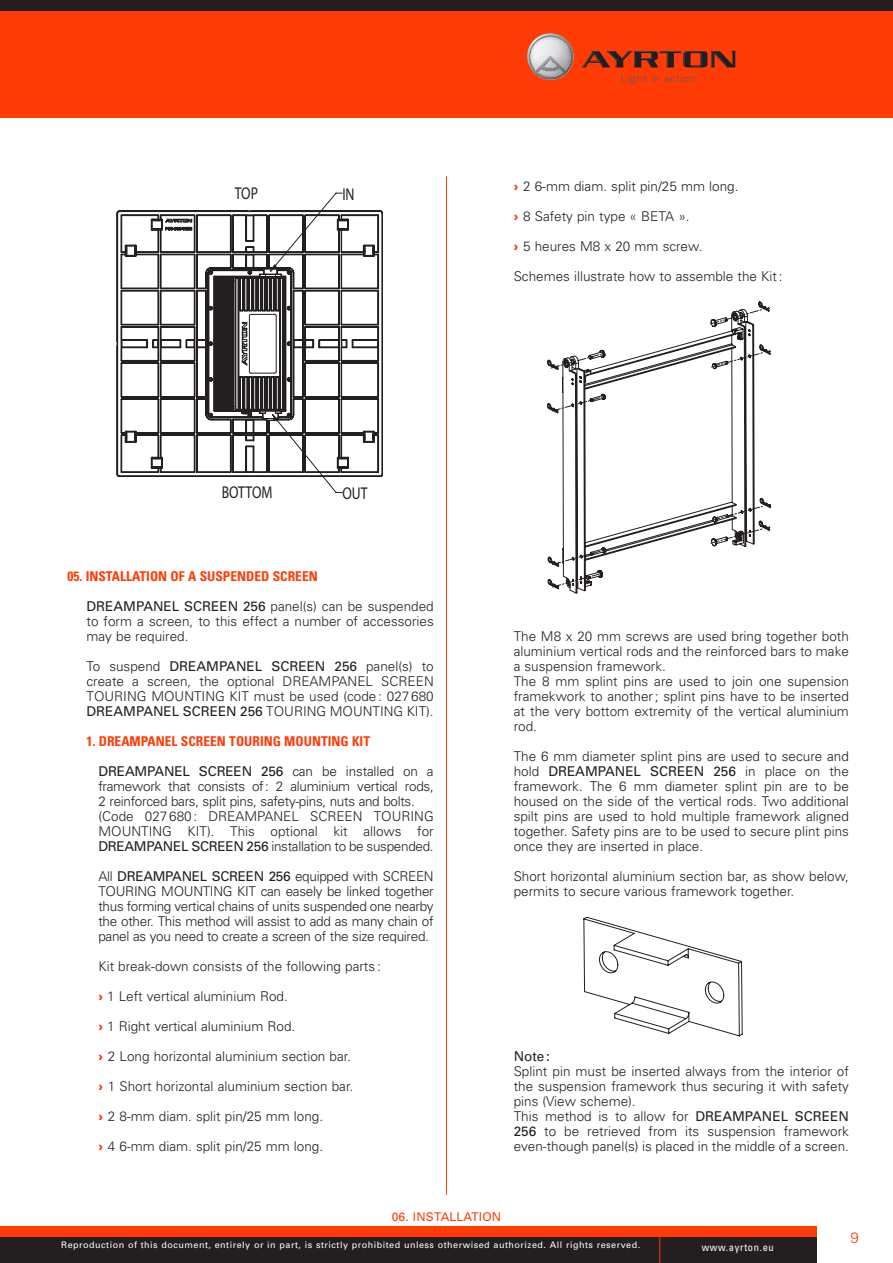
<style>
.page{position:relative;width:893px;height:1263px;background:#fff}
.page>*{position:absolute;margin:0;border:0;box-sizing:border-box;transform-origin:0 0}
.t1{font:17.1px "Myriad";color:#231f20;scale:.8 1}
.t2{font:300 15px "Univers";color:#ff3c06}
.t3{font:300 13.5px/15px "Univers";color:#231f20;text-align:justify}
.t4{font:300 13.5px/15px "Univers";letter-spacing:-.02em;color:#231f20}
.t5{font:700 condensed 13.5px "Univers";color:#ff3c06}
.t6{font:13.5px "Univers";color:#231f20}
.t7{font:12px "Univers";letter-spacing:.015em;color:#ff3c06}
.t8{font:condensed 10.5px "Univers";letter-spacing:.06em;color:#fff}
.t9{font:9px "Univers";letter-spacing:.055em;color:#fff}
.s1{font-weight:900;color:#ff3c06}
.s2{font-weight:400}
</style>
<div class="page">
<div style="left:0;top:9px;width:893px;height:108px;background:#ff3c06"></div>
<div style="left:0;top:0;width:893px;height:10px;background:#231f20"></div>
<hr style="left:446px;top:176px;width:1px;height:1019px;background:#ff3c06">
<svg style="left:584px;top:917px;width:158px;height:119px"></svg>
<svg style="left:548px;top:302px;width:222px;height:283px"></svg>
<svg style="left:562px;top:309px;width:189px;height:276px"></svg>
<svg style="left:549px;top:343px;width:184px;height:250px"></svg>
<svg style="left:117px;top:211px;width:266px;height:266px"></svg>
<svg style="left:121px;top:214px;width:258px;height:259px"></svg>
<svg style="left:582px;top:51px;width:154px;height:16px"></svg>
<svg style="left:621px;top:75px;width:25px;height:9px"></svg>
<svg style="left:652px;top:75px;width:43px;height:7px"></svg>
<svg style="left:527px;top:33px;width:47px;height:47px"></svg>
<div style="left:0;top:1234px;width:816px;height:29px;background:#231f20"></div>
<div style="left:0;top:1226px;width:816px;height:10px;background:#ff3c06"></div>
<svg style="left:659px;top:1236px;width:1px;height:27px"></svg>
<p class="t1" style="left:235px;top:187px;width:30px">TOP</p>
<p class="t1" style="left:342px;top:187px;width:17px">IN</p>
<p class="t3" style="left:514px;top:179px;width:226px"><span class="s1">›</span> 2 6-mm diam. split pin/25 mm long.</p>
<p class="t3" style="left:514px;top:209px;width:177px"><span class="s1">›</span> 8 Safety pin type « BETA ».</p>
<p class="t3" style="left:514px;top:239px;width:190px"><span class="s1">›</span> 5 heures M8 x 20 mm screw.</p>
<p class="t3" style="left:514px;top:269px;width:270px">Schemes illustrate how to assemble the Kit :</p>
<p class="t1" style="left:222px;top:486px;width:65px">BOTTOM</p>
<p class="t1" style="left:342px;top:487px;width:33px">OUT</p>
<p class="t5" style="left:67px;top:571px;width:252px">05. INSTALLATION OF A SUSPENDED SCREEN</p>
<p class="t3" style="left:87px;top:599px;width:349px"><span class="s2">DREAMPANEL SCREEN 256</span> panel(s) can be suspended to form a screen, to this effect a number of accessories may be required.</p>
<p class="t3" style="left:87px;top:659px;width:349px">To suspend <span class="s2">DREAMPANEL SCREEN 256</span> panel(s) to create a screen, the optional DREAMPANEL SCREEN TOURING MOUNTING KIT must be used (code : 027 680<br><span class="s2">DREAMPANEL SCREEN 256</span> TOURING MOUNTING KIT).</p>
<p class="t5" style="left:87px;top:736px;width:285px">1. DREAMPANEL SCREEN TOURING MOUNTING KIT</p>
<p class="t4" style="left:98px;top:764px;width:337px"><span class="s2">DREAMPANEL SCREEN 256</span> can be installed on a framework that consists of: 2 aluminium vertical rods, 2 reinforced bars, split pins, safety-pins, nuts and bolts. (Code 027 680 : DREAMPANEL SCREEN TOURING MOUNTING KIT). This optional kit allows for <span class="s2">DREAMPANEL SCREEN 256</span> installation to be suspended.</p>
<p class="t3" style="left:98px;top:869px;width:337px">All <span class="s2">DREAMPANEL SCREEN 256</span> equipped with SCREEN TOURING MOUNTING KIT can easely be linked together thus forming vertical chains of units suspended one nearby the other. This method will assist to add as many chain of panel as you need to create a screen of the size required.</p>
<p class="t3" style="left:98px;top:959px;width:284px">Kit break-down consists of the following parts :</p>
<p class="t3" style="left:98px;top:989px;width:191px"><span class="s1">›</span> 1 Left vertical aluminium Rod.</p>
<p class="t3" style="left:98px;top:1019px;width:198px"><span class="s1">›</span> 1 Right vertical aluminium Rod.</p>
<p class="t3" style="left:98px;top:1049px;width:254px"><span class="s1">›</span> 2 Long horizontal aluminium section bar.</p>
<p class="t3" style="left:98px;top:1079px;width:256px"><span class="s1">›</span> 1 Short horizontal aluminium section bar.</p>
<p class="t3" style="left:98px;top:1109px;width:226px"><span class="s1">›</span> 2 8-mm diam. split pin/25 mm long.</p>
<p class="t3" style="left:98px;top:1139px;width:226px"><span class="s1">›</span> 4 6-mm diam. split pin/25 mm long.</p>
<p class="t3" style="left:514px;top:629px;width:337px;text-align:left">The M8 x 20 mm screws are used bring together both aluminium vertical rods and the reinforced bars to make a suspension framework.<br>The 8 mm splint pins are used to join one supension framekwork to another ; splint pins have to be inserted at the very bottom extremity of the vertical aluminium rod.</p>
<p class="t3" style="left:514px;top:749px;width:337px">The 6 mm diameter splint pins are used to secure and hold <span class="s2">DREAMPANEL SCREEN 256</span> in place on the framework. The 6 mm diameter splint pin are to be housed on the side of the vertical rods. Two additional spilt pins are used to hold multiple framework aligned together. Safety pins are to be used to secure plint pins once they are inserted in place.</p>
<p class="t3" style="left:514px;top:869px;width:337px">Short horizontal aluminium section bar, as show below, permits to secure various framework together.</p>
<p class="t6" style="left:514px;top:1051px;width:38px">Note:</p>
<p class="t3" style="left:514px;top:1064px;width:337px;text-align:left">Splint pin must be inserted always from the interior of the suspension framework thus securing it with safety pins (View scheme).<br>This method is to allow for <span class="s2">DREAMPANEL SCREEN 256</span> to be retrieved from its suspension framework even-though panel(s) is placed in the middle of a screen.</p>
<p class="t7" style="left:392px;top:1212px;width:111px">06. INSTALLATION</p>
<p class="t9" style="left:61px;top:1242px;width:580px">Reproduction of this document, entirely or in part, is strictly prohibited unless otherwised authorized. All rights reserved.</p>
<p class="t8" style="left:702px;top:1243px;width:74px">www.ayrton.eu</p>
<p class="t2" style="left:850px;top:1232px;width:10px">9</p>
</div>
